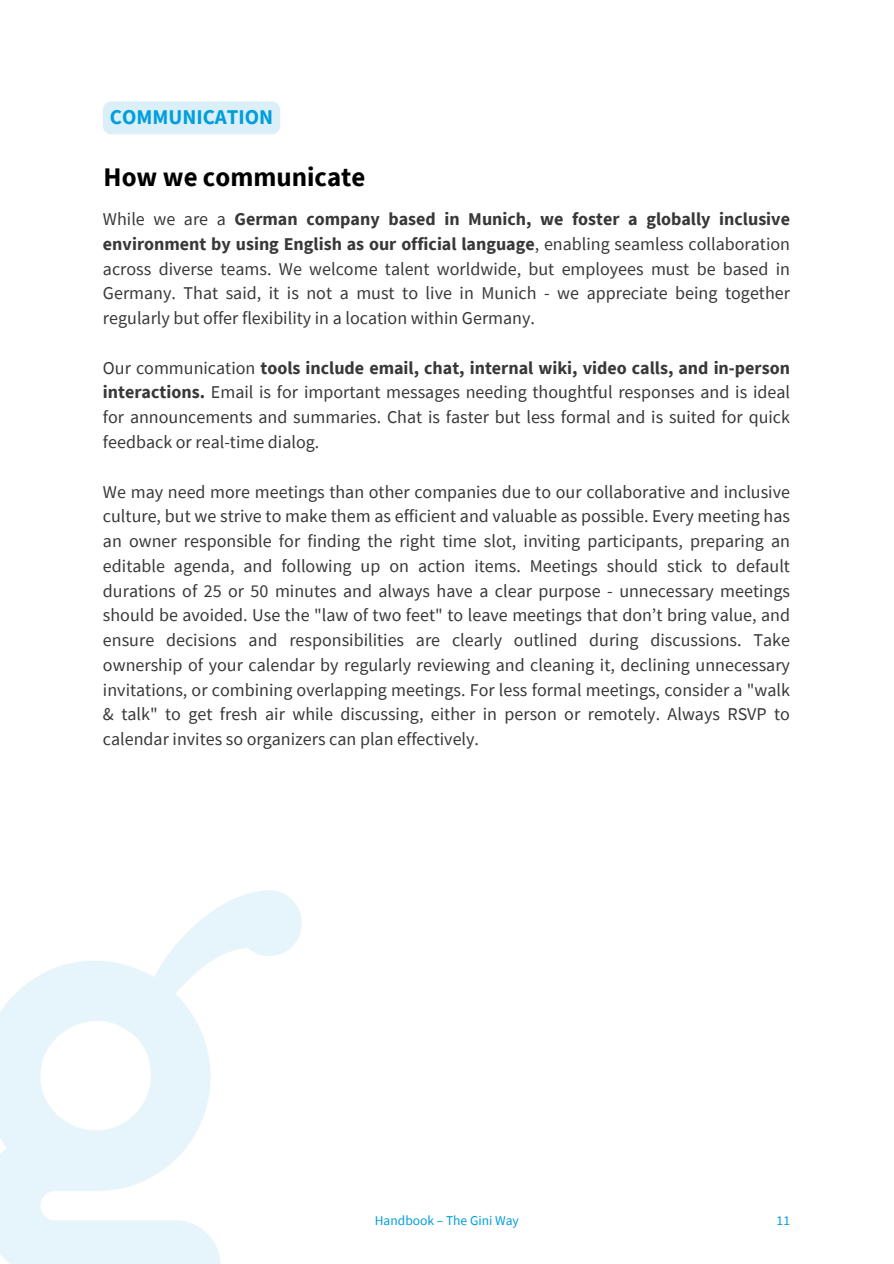
<style>
.page{position:relative;width:894px;height:1264px;background:#fff}
.page>*{position:absolute;margin:0;border:0;box-sizing:border-box;transform-origin:0 0}
.t1{font:700 26.85px "Source Sans Pro";color:#000}
.t2{font:700 21px "Source Sans Pro";color:#009edc}
.t3{font:18px/24.8px "Source Sans Pro";color:#383838;text-align:justify}
.t4{font:13.5px "Source Sans Pro";color:#009edc}
.s1{font-weight:700}
</style>
<div class="page">
<div style="left:103px;top:101px;width:177px;height:33px;background:#daeff8;border-radius:8px"></div>
<p class="t2" style="left:110px;top:103px;width:165px">COMMUNICATION</p>
<h3 class="t1" style="left:104px;top:159px;width:263px">How we communicate</h3>
<h1 class="t3" style="left:103px;top:206px;width:688px">While we are a <span class="s1">German company based in Munich, we foster a globally inclusive environment by using English as our official language</span>, enabling seamless collaboration across diverse teams. We welcome talent worldwide, but employees must be based in Germany. That said, it is not a must to live in Munich - we appreciate being together regularly but offer flexibility in a location within Germany.</h1>
<h3 class="t3" style="left:103px;top:355px;width:688px">Our communication <span class="s1">tools include email, chat, internal wiki, video calls, and in-person interactions.</span> Email is for important messages needing thoughtful responses and is ideal for announcements and summaries. Chat is faster but less formal and is suited for quick feedback or real-time dialog.</h3>
<h3 class="t3" style="left:103px;top:479px;width:688px">We may need more meetings than other companies due to our collaborative and inclusive culture, but we strive to make them as efficient and valuable as possible. Every meeting has an owner responsible for finding the right time slot, inviting participants, preparing an editable agenda, and following up on action items. Meetings should stick to default durations of 25 or 50 minutes and always have a clear purpose - unnecessary meetings should be avoided. Use the "law of two feet" to leave meetings that don’t bring value, and ensure decisions and responsibilities are clearly outlined during discussions. Take ownership of your calendar by regularly reviewing and cleaning it, declining unnecessary invitations, or combining overlapping meetings. For less formal meetings, consider a "walk &amp; talk" to get fresh air while discussing, either in person or remotely. Always RSVP to calendar invites so organizers can plan effectively.</h3>
<h2 class="t4" style="left:375px;top:1212px;width:145px">Handbook – The Gini Way</h2>
<p class="t4" style="left:776px;top:1212px;width:15px">11</p>
</div>
